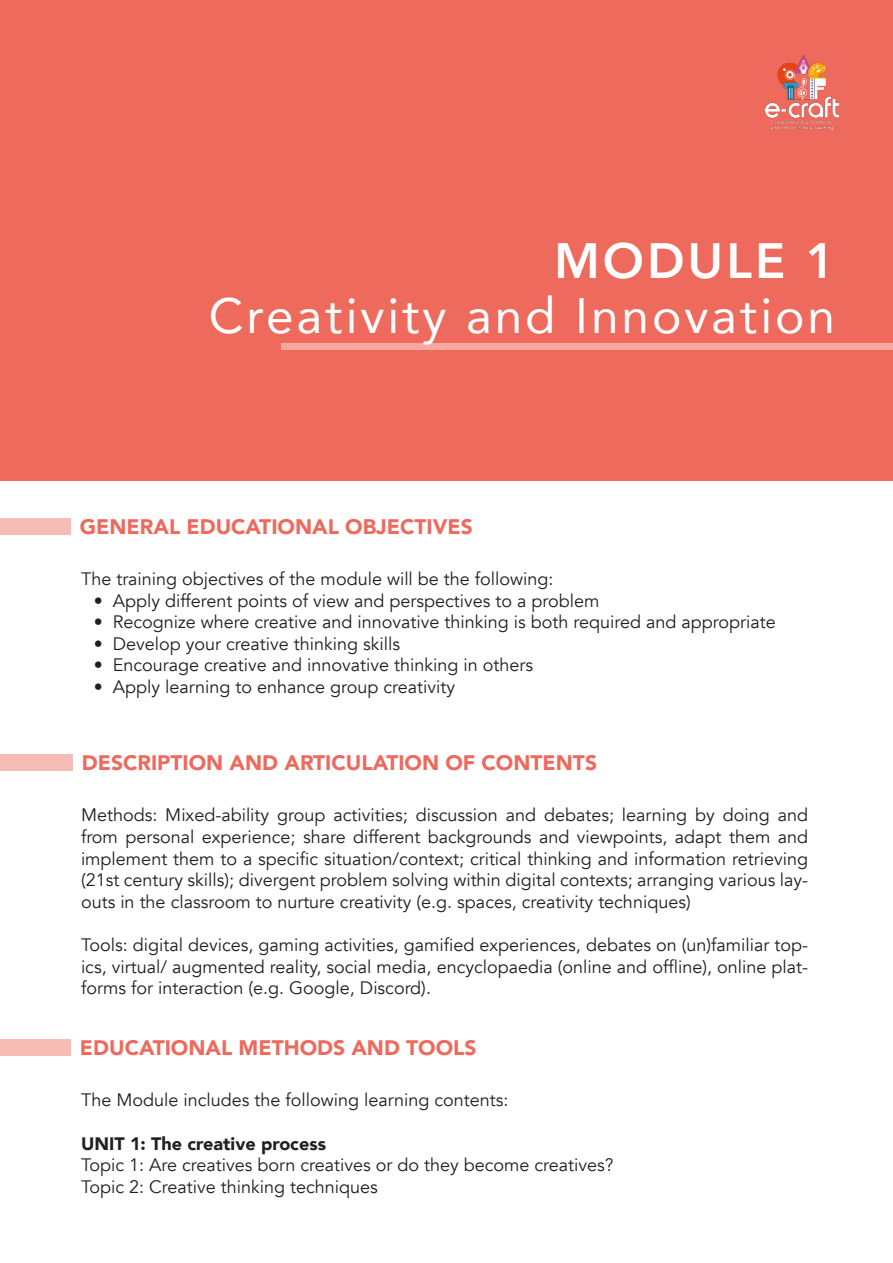
<style>
.page{position:relative;width:893px;height:1263px;background:#fff}
.page>*{position:absolute;margin:0;border:0;box-sizing:border-box;transform-origin:0 0}
.t1{font:49.5px "Avenir";letter-spacing:.06em;color:#fff}
.t2{font:800 49.5px "Avenir";letter-spacing:.06em;color:#fff}
.t3{font:900 21px "Avenir";color:#ed6a5d}
.t4{font:18px/21.6px "Avenir";color:#231f20;text-align:justify}
.t5{font:900 18px "Avenir";color:#231f20}
</style>
<div class="page">
<div style="left:0;top:0;width:893px;height:480px;background:#ed6a5d"></div>
<img style="left:765px;top:54px;width:74px;height:75px">
<div style="left:282px;top:344px;width:611px;height:6px;background:#f4a8a0"></div>
<div style="left:0;top:518px;width:70px;height:16px;background:#f6bcb6"></div>
<div style="left:0;top:754px;width:72px;height:17px;background:#f6bcb6"></div>
<div style="left:0;top:1039px;width:70px;height:16px;background:#f6bcb6"></div>
<p class="t2" style="left:554px;top:222px;width:283px">MODULE 1</p>
<p class="t1" style="left:209px;top:276px;width:628px">Creativity and Innovation</p>
<p class="t3" style="left:80px;top:509px;width:394px">GENERAL EDUCATIONAL OBJECTIVES</p>
<p class="t4" style="left:81px;top:568px;width:474px">The training objectives of the module will be the following:</p>
<p class="t4" style="left:94px;top:590px;width:507px">• Apply different points of view and perspectives to a problem</p>
<p class="t4" style="left:94px;top:612px;width:683px">• Recognize where creative and innovative thinking is both required and appropriate</p>
<p class="t4" style="left:94px;top:633px;width:308px">• Develop your creative thinking skills</p>
<p class="t4" style="left:94px;top:655px;width:441px">• Encourage creative and innovative thinking in others</p>
<p class="t4" style="left:94px;top:676px;width:363px">• Apply learning to enhance group creativity</p>
<p class="t3" style="left:82px;top:745px;width:517px">DESCRIPTION AND ARTICULATION OF CONTENTS</p>
<p class="t4" style="left:81px;top:805px;width:729px">Methods: Mixed-ability group activities; discussion and debates; learning by doing and from personal experience; share different backgrounds and viewpoints, adapt them and implement them to a specific situation/context; critical thinking and information retrieving (21st century skills); divergent problem solving within digital contexts; arranging various lay&shy;outs in the classroom to nurture creativity (e.g. spaces, creativity techniques)</p>
<p class="t4" style="left:81px;top:934px;width:729px">Tools: digital devices, gaming activities, gamified experiences, debates on (un)familiar top&shy;ics, virtual/ augmented reality, social media, encyclopaedia (online and offline), online plat&shy;forms for interaction (e.g. Google, Discord).</p>
<p class="t3" style="left:80px;top:1030px;width:398px">EDUCATIONAL METHODS AND TOOLS</p>
<p class="t4" style="left:81px;top:1090px;width:429px">The Module includes the following learning contents:</p>
<p class="t5" style="left:81px;top:1128px;width:246px">UNIT 1: The creative process</p>
<p class="t4" style="left:81px;top:1154px;width:534px">Topic 1: Are creatives born creatives or do they become creatives?</p>
<p class="t4" style="left:81px;top:1176px;width:298px">Topic 2: Creative thinking techniques</p>
</div>
